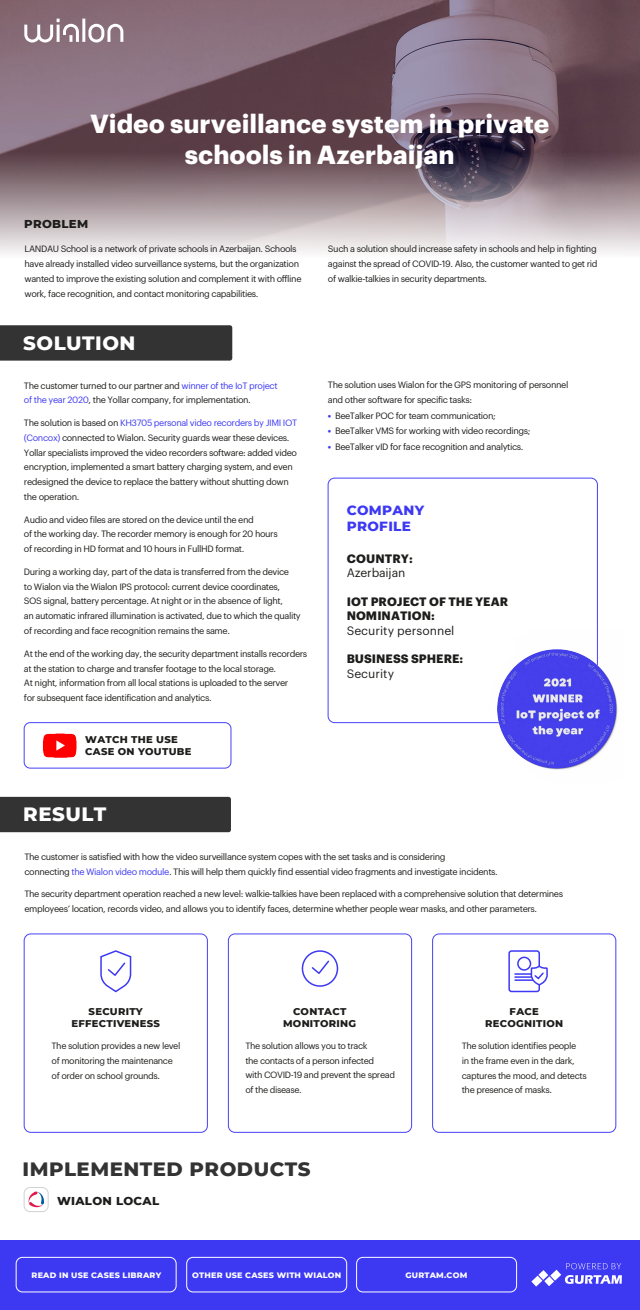
<style>
.page{position:relative;width:640px;height:1310px;background:#fff}
.page>*{position:absolute;margin:0;border:0;box-sizing:border-box;transform-origin:0 0}
.t1{font:700 25.6px/30.8px "Graphik LCG";color:#fff;text-align:center}
.t2{font:800 19.7px "Montserrat";letter-spacing:.025em;color:#333}
.t3{font:800 19.7px "Montserrat";letter-spacing:.025em;color:#fff}
.t4{font:800 13.6px/16.3px "Montserrat";letter-spacing:.025em;color:#3d39f3}
.t5{font:700 11.95px/14.3px "Graphik LCG";color:#1d1d1b}
.t6{font:11.95px "Graphik LCG";color:#1d1d1b}
.t7{font:800 11.7px "Montserrat";letter-spacing:.025em;color:#1d1d1b}
.t8{font:800 10px/12px "Montserrat";letter-spacing:.025em;color:#1d1d1b;text-align:center}
.t9{font:9px/14.8px "Graphik LCG";letter-spacing:-.045em;color:#1d1d1b}
.t10{font:8.9px/14.7px "Graphik LCG";letter-spacing:-.045em;color:#1d1d1b}
.t11{font:800 8px "Montserrat";letter-spacing:.025em;color:#fff}
.s1{color:#3d39f3}
.s2{font-weight:700;color:#3d39f3}
</style>
<div class="page">
<svg style="left:1px;top:1px;width:638px;height:151px;background:#745b68"></svg>
<svg style="left:0;top:152px;width:640px;height:102px;background:#a6989e"></svg>
<svg style="left:24px;top:18px;width:99px;height:24px"></svg>
<div style="left:0;top:325px;width:232px;height:35px;background:#333"></div>
<div style="left:328px;top:478px;width:270px;height:244px;border:1px solid #4642f5;border-radius:7px"></div>
<img style="left:484px;top:629px;width:134px;height:141px">
<img style="left:23px;top:1187px;width:26px;height:25px">
<div style="left:24px;top:1187px;width:24px;height:24px;border:1px solid #666;border-radius:6px"></div>
<svg style="left:28px;top:1191px;width:16px;height:16px"></svg>
<div style="left:0;top:796px;width:231px;height:36px;background:#333"></div>
<svg style="left:100px;top:950px;width:32px;height:43px"></svg>
<div style="left:24px;top:933px;width:184px;height:199px;border:1px solid #4642f5;border-radius:7px"></div>
<div style="left:508px;top:950px;width:32px;height:42px;border:2px solid #3d39f3;border-radius:2px"></div>
<svg style="left:515px;top:671px;width:34px;height:315px"></svg>
<div style="left:432px;top:933px;width:184px;height:199px;border:1px solid #4642f5;border-radius:7px"></div>
<div style="left:302px;top:950px;width:36px;height:36px;border:2px solid #3d39f3;border-radius:50%"></div>
<svg style="left:311px;top:960px;width:19px;height:14px"></svg>
<div style="left:228px;top:933px;width:184px;height:199px;border:1px solid #4642f5;border-radius:7px"></div>
<div style="left:24px;top:722px;width:207px;height:46px;border:1px solid #4642f5;border-radius:6px"></div>
<img style="left:43px;top:733px;width:34px;height:24px">
<div style="left:0;top:1240px;width:640px;height:69px;background:#3d39f3"></div>
<div style="left:16px;top:1256px;width:160px;height:35px;border:1px solid #fff;border-radius:6px"></div>
<div style="left:186px;top:1256px;width:161px;height:35px;border:1px solid #fff;border-radius:6px"></div>
<div style="left:356px;top:1256px;width:161px;height:35px;border:1px solid #fff;border-radius:6px"></div>
<svg style="left:531px;top:1263px;width:91px;height:23px"></svg>
<h1 class="t1" style="left:90px;top:110px;width:461px">Video surveillance system in private schools in Azerbaijan</h1>
<p class="t7" style="left:24px;top:217px;width:66px">PROBLEM</p>
<p class="t9" style="left:25px;top:242px;width:279px">LANDAU School is a network of private schools in Azerbaijan. Schools have already installed video surveillance systems, but the organization wanted to improve the existing solution and complement it with offline work, face recognition, and contact monitoring capabilities.</p>
<p class="t9" style="left:328px;top:242px;width:271px;text-align:justify">Such a solution should increase safety in schools and help in fighting against the spread of COVID-19. Also, the customer wanted to get rid of walkie-talkies in security departments.</p>
<h2 class="t3" style="left:23px;top:331px;width:114px">SOLUTION</h2>
<p class="t9" style="left:24px;top:378px;width:255px">The customer turned to our partner and <span class="s1">winner of the IoT project of the year 2020</span>, the Yollar company, for implementation.</p>
<p class="t9" style="left:24px;top:416px;width:275px">The solution is based on <span class="s1">KH3705 personal video recorders by JIMI IOT (Concox)</span> connected to Wialon. Security guards wear these devices.<br>Yollar specialists improved the video recorders software: added video encryption, implemented a smart battery charging system, and even redesigned the device to replace the battery without shutting down the operation.</p>
<p class="t9" style="left:24px;top:512px;width:255px">Audio and video files are stored on the device until the end<br>of the working day. The recorder memory is enough for 20 hours of recording in HD format and 10 hours in FullHD format.</p>
<p class="t9" style="left:24px;top:564px;width:278px">During a working day, part of the data is transferred from the device<br>to Wialon via the Wialon IPS protocol: current device coordinates,<br>SOS signal, battery percentage. At night or in the absence of light,<br>an automatic infrared illumination is activated, due to which the quality of recording and face recognition remains the same.</p>
<p class="t9" style="left:24px;top:646px;width:285px">At the end of the working day, the security department installs recorders at the station to charge and transfer footage to the local storage.<br>At night, information from all local stations is uploaded to the server<br>for subsequent face identification and analytics.</p>
<p class="t8" style="left:85px;top:733px;width:108px;text-align:left">WATCH THE USE<br>CASE ON YOUTUBE</p>
<p class="t9" style="left:328px;top:378px;width:242px">The solution uses Wialon for the GPS monitoring of personnel and other software for specific tasks:</p>
<p class="t9" style="left:328px;top:409px;width:169px"><span class="s2">•</span> BeeTalker POC for team communication;</p>
<p class="t9" style="left:328px;top:424px;width:204px"><span class="s2">•</span> BeeTalker VMS for working with video recordings;</p>
<p class="t9" style="left:328px;top:439px;width:197px"><span class="s2">•</span> BeeTalker vID for face recognition and analytics.</p>
<h3 class="t4" style="left:347px;top:502px;width:79px">COMPANY<br>PROFILE</h3>
<h3 class="t5" style="left:347px;top:552px;width:68px">COUNTRY:</h3>
<h3 class="t6" style="left:347px;top:568px;width:60px">Azerbaijan</h3>
<h3 class="t5" style="left:347px;top:595px;width:163px">IOT PROJECT OF THE YEAR<br>NOMINATION:</h3>
<h3 class="t6" style="left:347px;top:625px;width:109px">Security personnel</h3>
<h3 class="t5" style="left:347px;top:652px;width:118px">BUSINESS SPHERE:</h3>
<h3 class="t6" style="left:347px;top:668px;width:49px">Security</h3>
<h2 class="t3" style="left:23px;top:802px;width:85px">RESULT</h2>
<p class="t9" style="left:24px;top:850px;width:475px">The customer is satisfied with how the video surveillance system copes with the set tasks and is considering<br>connecting <span class="s1">the Wialon video module</span>. This will help them quickly find essential video fragments and investigate incidents.</p>
<p class="t9" style="left:24px;top:887px;width:540px">The security department operation reached a new level: walkie-talkies have been replaced with a comprehensive solution that determines employees’ location, records video, and allows you to identify faces, determine whether people wear masks, and other parameters.</p>
<p class="t8" style="left:72px;top:1005px;width:90px">SECURITY<br>EFFECTIVENESS</p>
<p class="t10" style="left:52px;top:1039px;width:130px">The solution provides a new level of monitoring the maintenance of order on school grounds.</p>
<p class="t8" style="left:283px;top:1005px;width:75px">CONTACT<br>MONITORING</p>
<p class="t10" style="left:245px;top:1039px;width:151px">The solution allows you to track<br>the contacts of a person infected<br>with COVID-19 and prevent the spread of the disease.</p>
<h2 class="t2" style="left:23px;top:1157px;width:289px">IMPLEMENTED PRODUCTS</h2>
<p class="t7" style="left:57px;top:1193px;width:104px">WIALON LOCAL</p>
<p class="t8" style="left:485px;top:1005px;width:79px">FACE<br>RECOGNITION</p>
<p class="t10" style="left:462px;top:1039px;width:126px">The solution identifies people<br>in the frame even in the dark, captures the mood, and detects the presence of masks.</p>
<p class="t11" style="left:32px;top:1270px;width:131px">READ IN USE CASES LIBRARY</p>
<p class="t11" style="left:192px;top:1270px;width:151px">OTHER USE CASES WITH WIALON</p>
<p class="t11" style="left:406px;top:1270px;width:63px">GURTAM.COM</p>
</div>
